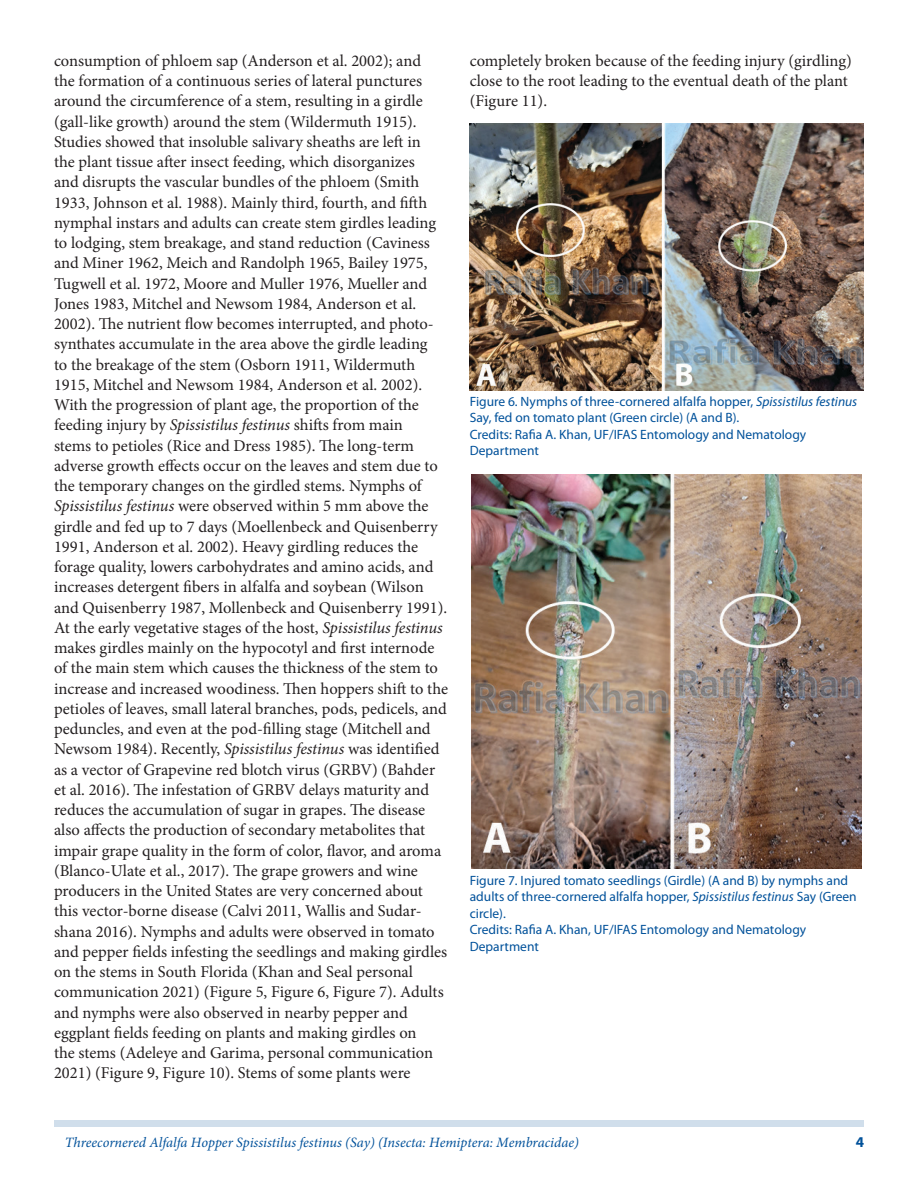
<style>
.page{position:relative;width:918px;height:1188px;background:#fff}
.page>*{position:absolute;margin:0;border:0;box-sizing:border-box;transform-origin:0 0}
.Paragraph{font:16.5px/20.2px "Minion Pro";color:#231f20}
.t1{font:700 15px "Myriad Pro";color:#01519a}
.RunningTitleItalics{font:italic 14.25px "Minion Pro";color:#01519a}
.t2{font:13.5px/16.5px "Myriad Pro";color:#01519a}
.s1{font-style:italic}
</style>
<div class="page">
<div style="left:54px;top:1120px;width:810px;height:7px;background:#d0deeb"></div>
<img style="left:470px;top:123px;width:394px;height:267px">
<img style="left:472px;top:475px;width:390px;height:394px">
<p class="Paragraph" style="left:54px;top:51px;width:396px">consumption of phloem sap (Anderson et al. 2002); and<br>the formation of a continuous series of lateral punctures around the circumference of a stem, resulting in a girdle (gall-like growth) around the stem (Wildermuth 1915).<br>Studies showed that insoluble salivary sheaths are left in<br>the plant tissue after insect feeding, which disorganizes<br>and disrupts the vascular bundles of the phloem (Smith 1933, Johnson et al. 1988). Mainly third, fourth, and fifth nymphal instars and adults can create stem girdles leading to lodging, stem breakage, and stand reduction (Caviness and Miner 1962, Meich and Randolph 1965, Bailey 1975, Tugwell et al. 1972, Moore and Muller 1976, Mueller and Jones 1983, Mitchel and Newsom 1984, Anderson et al.<br>2002). The nutrient flow becomes interrupted, and photo&shy;synthates accumulate in the area above the girdle leading<br>to the breakage of the stem (Osborn 1911, Wildermuth 1915, Mitchel and Newsom 1984, Anderson et al. 2002).<br>With the progression of plant age, the proportion of the feeding injury by <span class="s1">Spissistilus festinus</span> shifts from main<br>stems to petioles (Rice and Dress 1985). The long-term adverse growth effects occur on the leaves and stem due to the temporary changes on the girdled stems. Nymphs of <span class="s1">Spissistilus festinus</span> were observed within 5 mm above the girdle and fed up to 7 days (Moellenbeck and Quisenberry 1991, Anderson et al. 2002). Heavy girdling reduces the forage quality, lowers carbohydrates and amino acids, and increases detergent fibers in alfalfa and soybean (Wilson and Quisenberry 1987, Mollenbeck and Quisenberry 1991).<br>At the early vegetative stages of the host, <span class="s1">Spissistilus festinus </span>makes girdles mainly on the hypocotyl and first internode of the main stem which causes the thickness of the stem to increase and increased woodiness. Then hoppers shift to the petioles of leaves, small lateral branches, pods, pedicels, and peduncles, and even at the pod-filling stage (Mitchell and Newsom 1984). Recently, <span class="s1">Spissistilus festinus</span> was identified as a vector of Grapevine red blotch virus (GRBV) (Bahder et al. 2016). The infestation of GRBV delays maturity and reduces the accumulation of sugar in grapes. The disease also affects the production of secondary metabolites that impair grape quality in the form of color, flavor, and aroma (Blanco-Ulate et al., 2017). The grape growers and wine producers in the United States are very concerned about this vector-borne disease (Calvi 2011, Wallis and Sudar&shy;shana 2016). Nymphs and adults were observed in tomato and pepper fields infesting the seedlings and making girdles on the stems in South Florida (Khan and Seal personal communication 2021) (Figure 5, Figure 6, Figure 7). Adults and nymphs were also observed in nearby pepper and eggplant fields feeding on plants and making girdles on<br>the stems (Adeleye and Garima, personal communication 2021) (Figure 9, Figure 10). Stems of some plants were</p>
<p class="Paragraph" style="left:470px;top:50px;width:384px">completely broken because of the feeding injury (girdling) close to the root leading to the eventual death of the plant (Figure 11).</p>
<p class="t2" style="left:470px;top:393px;width:389px">Figure 6. Nymphs of three-cornered alfalfa hopper, <span class="s1">Spissistilus festinus </span>Say, fed on tomato plant (Green circle) (A and B).<br>Credits: Rafia A. Khan, UF/IFAS Entomology and Nematology Department</p>
<p class="t2" style="left:470px;top:872px;width:388px">Figure 7. Injured tomato seedlings (Girdle) (A and B) by nymphs and adults of three-cornered alfalfa hopper, <span class="s1">Spissistilus festinus</span> Say (Green circle).<br>Credits: Rafia A. Khan, UF/IFAS Entomology and Nematology Department</p>
<p class="RunningTitleItalics" style="left:65px;top:1133px;width:516px">Threecornered Alfalfa Hopper Spissistilus festinus (Say) (Insecta: Hemiptera: Membracidae)</p>
<p class="t1" style="left:856px;top:1133px;width:10px">4</p>
</div>
